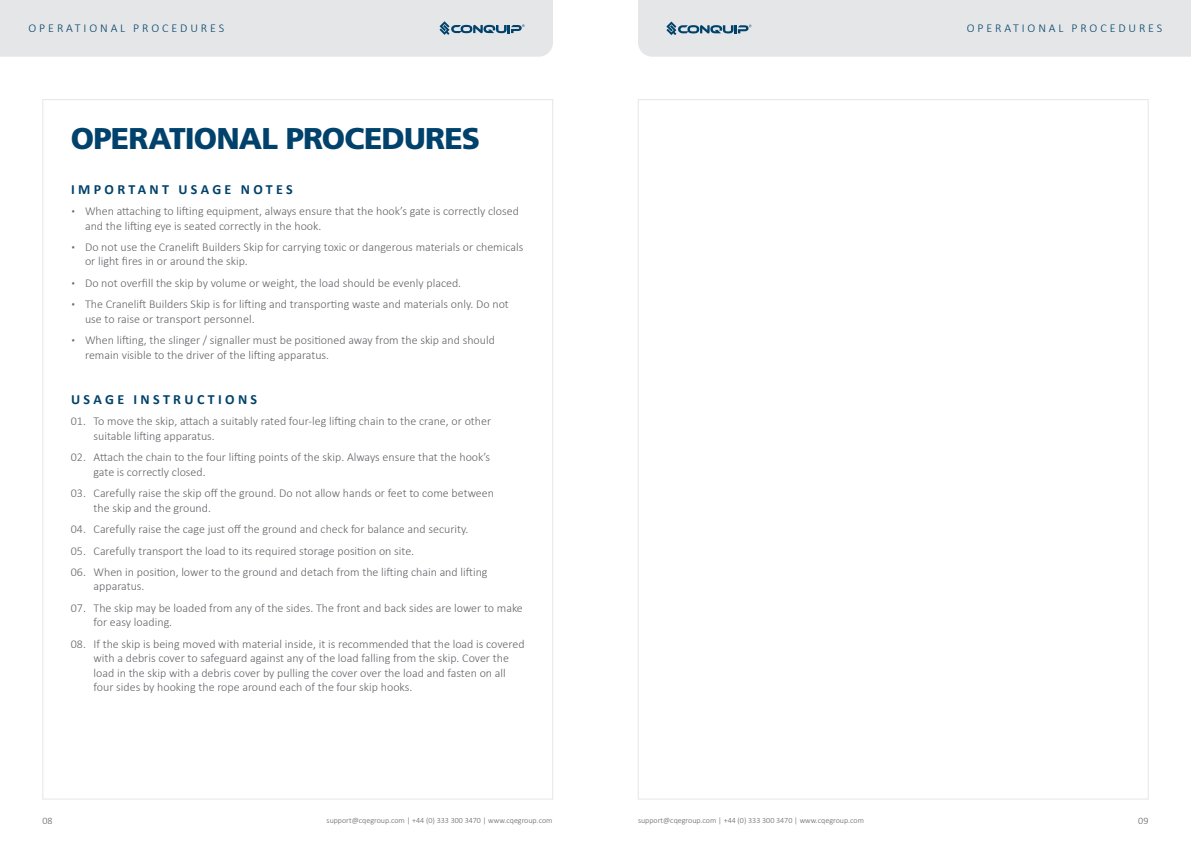
<style>
.page{position:relative;width:1191px;height:842px;background:#fff}
.page>*{position:absolute;margin:0;border:0;box-sizing:border-box;transform-origin:0 0}
.t1{font:900 30px "Frutiger LT Std";letter-spacing:-.03em;color:#00426b}
.t2{font:700 14px "Calibri";letter-spacing:.24em;color:#00426b}
.t3{font:300 12px/14.4px "Calibri";color:#636469}
.t4{font:300 12px "Calibri";letter-spacing:.24em;color:#00426b}
.t5{font:300 10px "Calibri";color:#636469}
.t6{font:300 8px "Calibri";color:#636469}
</style>
<div class="page">
<div style="left:0;top:0;width:553px;height:57px;background:#e5e6e7"></div>
<div style="left:638px;top:0;width:553px;height:57px;background:#e5e6e7"></div>
<p class="t4" style="left:29px;top:21px;width:197px">OPERATIONAL PROCEDURES</p>
<p class="t4" style="left:966px;top:21px;width:197px">OPERATIONAL PROCEDURES</p>
<h1 class="t1" style="left:71px;top:120px;width:411px">OPERATIONAL PROCEDURES</h1>
<p class="t2" style="left:71px;top:179px;width:223px">IMPORTANT USAGE NOTES</p>
<p class="t3" style="left:85px;top:204px;width:435px;text-indent:-14px">▪ When attaching to lifting equipment, always ensure that the hook’s gate is correctly closed and the lifting eye is seated correctly in the hook.</p>
<p class="t3" style="left:85px;top:240px;width:440px;text-indent:-14px">▪ Do not use the Cranelift Builders Skip for carrying toxic or dangerous materials or chemicals or light fires in or around the skip.</p>
<p class="t3" style="left:71px;top:276px;width:392px">▪ Do not overfill the skip by volume or weight, the load should be evenly placed.</p>
<p class="t3" style="left:85px;top:297px;width:425px;text-indent:-14px">▪ The Cranelift Builders Skip is for lifting and transporting waste and materials only. Do not use to raise or transport personnel.</p>
<p class="t3" style="left:85px;top:333px;width:411px;text-indent:-14px">▪ When lifting, the slinger / signaller must be positioned away from the skip and should remain visible to the driver of the lifting apparatus.</p>
<p class="t2" style="left:71px;top:389px;width:188px">USAGE INSTRUCTIONS</p>
<p class="t3" style="left:94px;top:414px;width:399px;text-indent:-23px">01. To move the skip, attach a suitably rated four-leg lifting chain to the crane, or other suitable lifting apparatus.</p>
<p class="t3" style="left:94px;top:450px;width:398px;text-indent:-23px">02. Attach the chain to the four lifting points of the skip. Always ensure that the hook’s gate is correctly closed.</p>
<p class="t3" style="left:94px;top:486px;width:402px;text-indent:-23px">03. Carefully raise the skip off the ground. Do not allow hands or feet to come between the skip and the ground.</p>
<p class="t3" style="left:71px;top:522px;width:399px">04. Carefully raise the cage just off the ground and check for balance and security.</p>
<p class="t3" style="left:71px;top:543px;width:345px">05. Carefully transport the load to its required storage position on site.</p>
<p class="t3" style="left:94px;top:565px;width:395px;text-indent:-23px">06. When in position, lower to the ground and detach from the lifting chain and lifting apparatus.</p>
<p class="t3" style="left:94px;top:601px;width:431px;text-indent:-23px">07. The skip may be loaded from any of the sides. The front and back sides are lower to make for easy loading.</p>
<p class="t3" style="left:94px;top:636px;width:432px;text-indent:-23px">08. If the skip is being moved with material inside, it is recommended that the load is covered with a debris cover to safeguard against any of the load falling from the skip. Cover the load in the skip with a debris cover by pulling the cover over the load and fasten on all four sides by hooking the rope around each of the four skip hooks.</p>
<p class="t5" style="left:43px;top:814px;width:12px">08</p>
<p class="t5" style="left:1138px;top:814px;width:12px">09</p>
<p class="t6" style="left:326px;top:816px;width:227px">support@cqegroup.com | +44 (0) 333 300 3470 | www.cqegroup.com</p>
<p class="t6" style="left:638px;top:816px;width:227px">support@cqegroup.com | +44 (0) 333 300 3470 | www.cqegroup.com</p>
</div>
